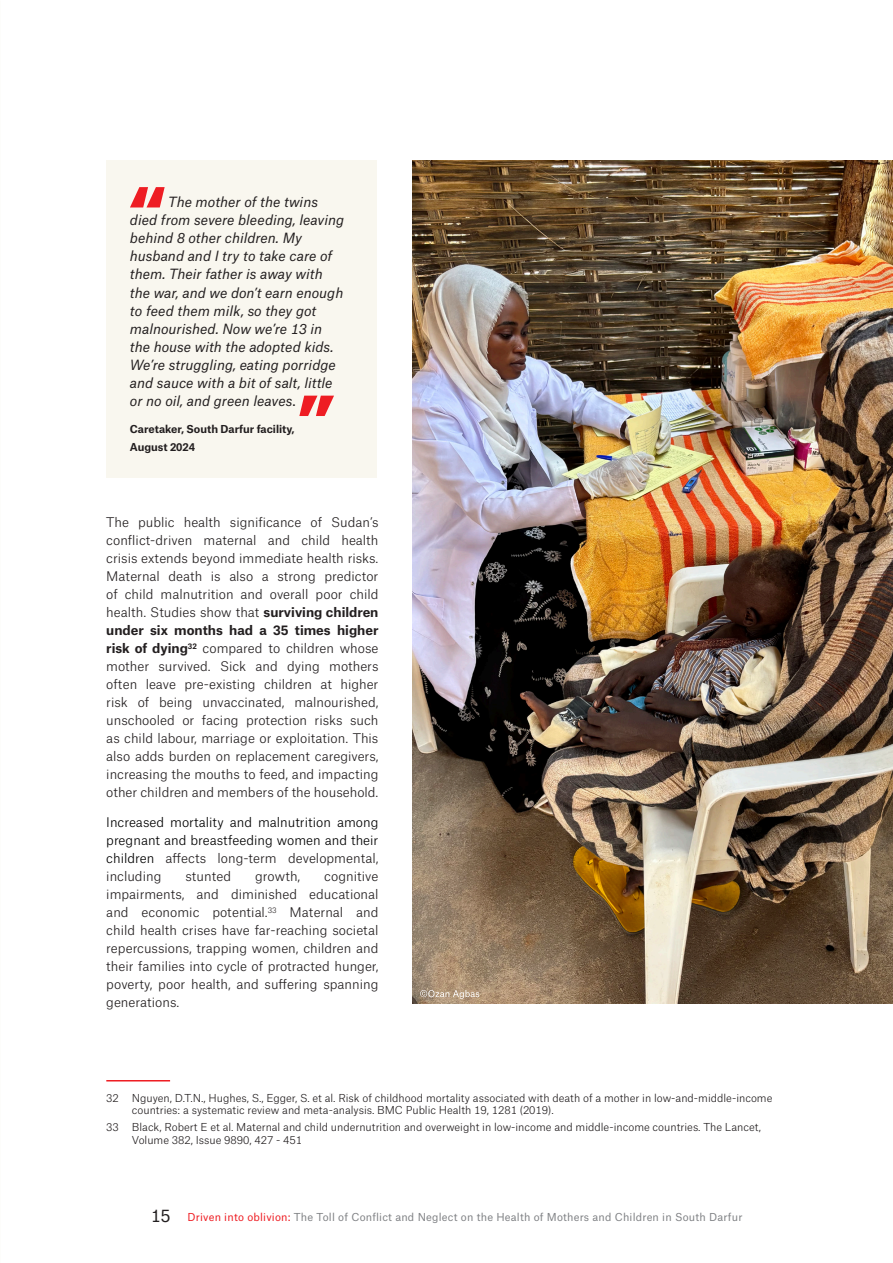
<style>
.page{position:relative;width:893px;height:1263px;background:#fff}
.page>*{position:absolute;margin:0;border:0;box-sizing:border-box;transform-origin:0 0}
.t1{font:italic 13.5px/18px "Atlas Grotesk TF";color:#231f20}
.Body_Text{font:300 12.75px/18px "Atlas Grotesk TF";color:#231f20;text-align:justify}
.Body_Text-2{font:300 12.75px/18px "Atlas Grotesk TF";color:#000;text-align:justify}
.footnote{font:300 10.5px/12.6px "Atlas Grotesk TF";color:#231f20}
.t2{font:10.5px "Atlas Grotesk TF";letter-spacing:.02em;color:#808285}
.author{font:700 10.5px/18px "Atlas Grotesk TF";color:#231f20}
.s1{font-style:normal}
.s2{font-weight:700}
.s3{color:#231f20}
.s4{font-size:16.5px;color:#231f20}
.s5{color:#ee1d23}
</style>
<div class="page">
<div style="left:106px;top:161px;width:270px;height:317px;background:#f9f7ef"></div>
<img style="left:412px;top:161px;width:481px;height:842px">
<hr style="left:106px;top:1080px;width:64px;height:1px;background:#ee1d23">
<svg style="left:130px;top:187px;width:35px;height:20px"></svg>
<svg style="left:299px;top:396px;width:35px;height:20px"></svg>
<svg style="left:420px;top:990px;width:59px;height:9px"></svg>
<p class="t1" style="left:130px;top:192px;width:216px;text-indent:38px">The mother of the twins died from severe bleeding, leaving behind 8 other children. My husband and I try to take care of them. Their father is away with the war, and we don’t earn enough to feed them milk, so they got malnourished. Now we’re 13 in the house with the adopted kids.<br>We’re struggling, eating porridge and sauce with a bit of salt, little or no oil, and green leaves<span class="s1">.</span></p>
<p class="author" style="left:130px;top:418px;width:166px">Caretaker, South Darfur facility,<br>August 2024</p>
<p class="Body_Text" style="left:106px;top:512px;width:274px">The public health significance of Sudan’s conflict-driven maternal and child health crisis extends beyond immediate health risks.<br>Maternal death is also a strong predictor of child malnutrition and overall poor child health. Studies show that <span class="s2">surviving children under six months had a 35 times higher risk of dying</span><sup>32</sup> compared to children whose mother survived. Sick and dying mothers often leave pre-existing children at higher risk of being unvaccinated, malnourished, unschooled or facing protection risks such as child labour, marriage or exploitation. This also adds burden on replacement caregivers, increasing the mouths to feed, and impacting other children and members of the household.</p>
<p class="Body_Text-2" style="left:106px;top:812px;width:274px">Increased mortality and malnutrition among pregnant and breastfeeding women and their children <span class="s3">affects long-term developmental, including</span></p>
<p class="Body_Text" style="left:185px;top:866px;width:47px">stunted</p>
<p class="Body_Text" style="left:255px;top:866px;width:47px">growth,</p>
<p class="Body_Text" style="left:106px;top:866px;width:274px;text-indent:218px">cognitive impairments, and diminished educational and economic potential.<sup>33</sup> Maternal and child health crises have far-reaching societal repercussions, trapping women, children and their families into cycle of protracted hunger, poverty, poor health, and suffering spanning generations.</p>
<p class="footnote" style="left:132px;top:1090px;width:642px;text-indent:-26px">32 Nguyen, D.T.N., Hughes, S., Egger, S. et al. Risk of childhood mortality associated with death of a mother in low-and-middle-income countries: a systematic review and meta-analysis. BMC Public Health 19, 1281 (2019).</p>
<p class="footnote" style="left:132px;top:1120px;width:631px;text-indent:-26px">33 Black, Robert E et al. Maternal and child undernutrition and overweight in low-income and middle-income countries. The Lancet,<br>Volume 382, Issue 9890, 427 - 451</p>
<p class="t2" style="left:151px;top:1208px;width:593px"><span class="s4">15</span> <span class="s5">Driven into oblivion:</span> The Toll of Conflict and Neglect on the Health of Mothers and Children in South Darfur</p>
</div>
